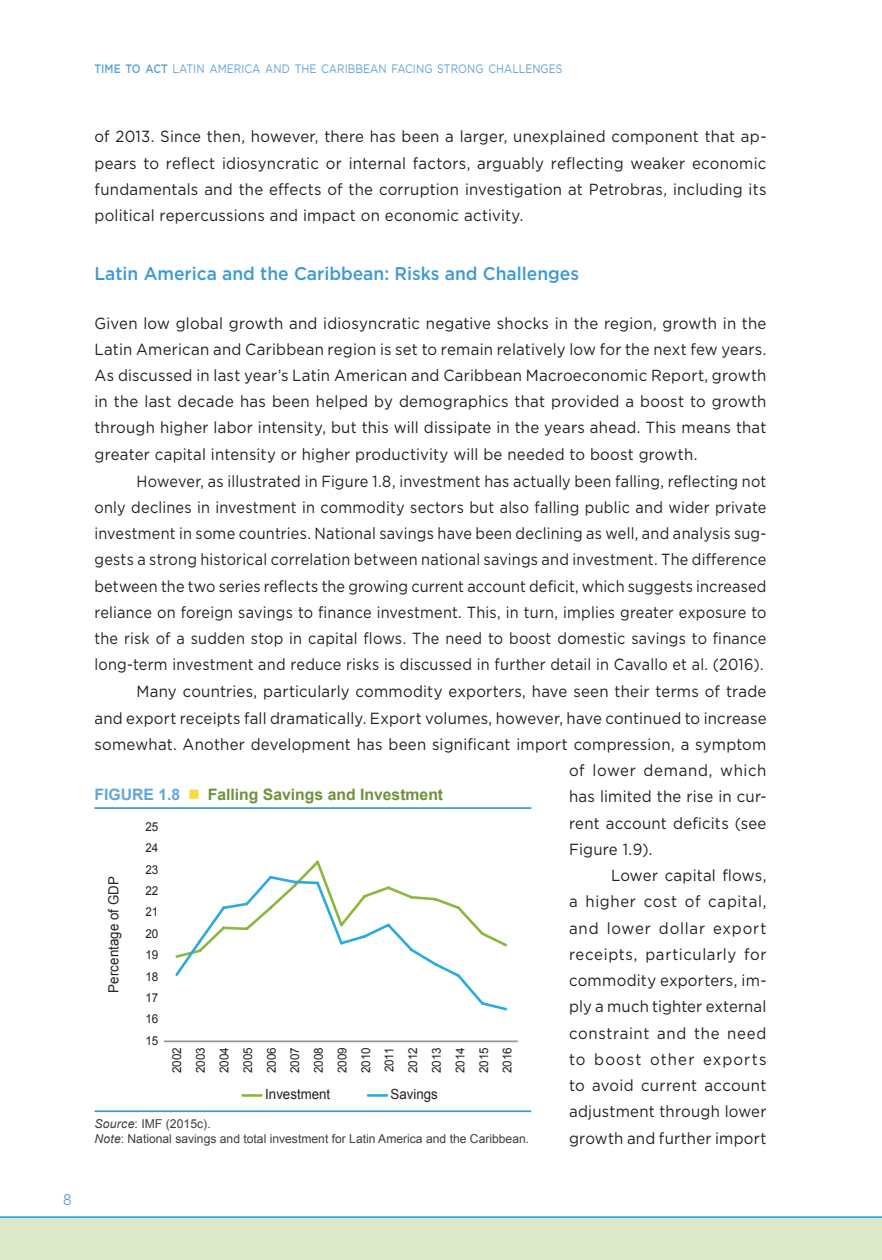
<style>
.page{position:relative;width:882px;height:1260px;background:#fff}
.page>*{position:absolute;margin:0;border:0;box-sizing:border-box;transform-origin:0 0}
.t1{font:500 18.38px "Gotham";color:#3f99d4;scale:.95 1}
.t2{font:16.1px/26.2px "Gotham";letter-spacing:.015em;color:#231f20;text-align:justify;scale:.93 1}
.t3{font:16.1px "Gotham";letter-spacing:.015em;color:#231f20;scale:.9 1}
.t4{font:16.1px "Gotham";letter-spacing:.04em;color:#231f20;scale:.93 1}
.t5{font:16.1px "Gotham";letter-spacing:.045em;color:#231f20;scale:.93 1}
.t6{font:16.1px "Gotham";letter-spacing:.055em;color:#231f20;scale:.93 1}
.t7{font:16.1px "Gotham";letter-spacing:.075em;color:#231f20;scale:.93 1}
.t8{font:700 15.75px "Arial";color:#6f913c}
.t9{font:15.75px "Gotham";color:#5ba1d7;scale:.85 1}
.t10{font:14px "Arial";color:#231f20;scale:.95 1}
.t11{font:12.25px/14.7px "Arial";color:#3e3e3f}
.t12{font:12.25px/23.6px "Arial";color:#231f20;text-align:justify;scale:.95 1}
.t13{font:12.25px "Gotham";letter-spacing:.005em;color:#5ba1d7;scale:.85 1}
.s1{font-weight:500}
.s2{color:#62a5d9}
.s3{color:#f9da40}
.s4{font-style:italic}
</style>
<div class="page">
<hr style="left:0;top:1216px;width:882px;height:2px;background:#29abe2">
<div style="left:0;top:1218px;width:882px;height:42px;background:#dde8c8"></div>
<hr style="left:94px;top:807px;width:437px;height:2px;background:#3f99d4">
<hr style="left:94px;top:1110px;width:437px;height:2px;background:#3f99d4">
<hr style="left:165px;top:1041px;width:352px;height:1px;background:#939598">
<hr style="left:243px;top:1094px;width:18px;height:3px;background:#8cb73e">
<hr style="left:368px;top:1094px;width:19px;height:3px;background:#29abe2">
<svg style="left:175px;top:874px;width:332px;height:137px"></svg>
<p class="t9" style="left:63px;top:1189px;width:11px">8</p>
<p class="t13" style="left:94px;top:61px;width:552px"><span class="s1">TIME TO ACT</span> LATIN AMERICA AND THE CARIBBEAN FACING STRONG CHALLENGES</p>
<p class="t2" style="left:94px;top:123px;width:724px">of 2013. Since then, however, there has been a larger, unexplained component that ap&shy;pears to reflect idiosyncratic or internal factors, arguably reflecting weaker economic fundamentals and the effects of the corruption investigation at Petrobras, including its political repercussions and impact on economic activity.</p>
<p class="t1" style="left:94px;top:261px;width:512px">Latin America and the Caribbean: Risks and Challenges</p>
<p class="t2" style="left:94px;top:309px;width:724px;text-align:left">Given low global growth and idiosyncratic negative shocks in the region, growth in the Latin American and Caribbean region is set to remain relatively low for the next few years.<br>As discussed in last year’s Latin American and Caribbean Macroeconomic Report, growth in the last decade has been helped by demographics that provided a boost to growth through higher labor intensity, but this will dissipate in the years ahead. This means that greater capital intensity or higher productivity will be needed to boost growth.</p>
<p class="t3" style="left:136px;top:471px;width:701px">However, as illustrated in Figure 1. 8, investment has actually been falling, reflecting not</p>
<p class="t3" style="left:94px;top:497px;width:748px">only declines in investment in commodity sectors but also falling public and wider private</p>
<p class="t3" style="left:94px;top:523px;width:748px">investment in some countries. National savings have been declining as well, and analysis sug-</p>
<p class="t3" style="left:94px;top:549px;width:748px">gests a strong historical correlation between national savings and investment. The difference</p>
<p class="t3" style="left:94px;top:576px;width:748px">between the two series reflects the growing current account deficit, which suggests increased</p>
<p class="t3" style="left:94px;top:602px;width:748px">reliance on foreign savings to finance investment. This, in turn, implies greater exposure to</p>
<p class="t3" style="left:94px;top:628px;width:748px">the risk of a sudden stop in capital flows. The need to boost domestic savings to finance</p>
<p class="t3" style="left:94px;top:654px;width:742px">long-term investment and reduce risks is discussed in further detail in Cavallo et al. (2016).</p>
<p class="t2" style="left:136px;top:678px;width:679px">Many countries, particularly commodity exporters, have seen their terms of trade</p>
<p class="t2" style="left:95px;top:704px;width:724px">and export receipts fall dramatically. Export volumes, however, have continued to increase</p>
<p class="t2" style="left:95px;top:731px;width:724px">somewhat. Another development has been significant import compression, a symptom</p>
<p class="t4" style="left:569px;top:760px;width:214px">of lower demand, which</p>
<p class="t2" style="left:569px;top:783px;width:214px">has limited the rise in cur-</p>
<p class="t2" style="left:569px;top:809px;width:214px">rent account deficits (see</p>
<p class="t2" style="left:569px;top:836px;width:89px">Figure 1.9).</p>
<p class="t2" style="left:611px;top:862px;width:169px">Lower capital flows,</p>
<p class="t5" style="left:569px;top:891px;width:214px">a higher cost of capital,</p>
<p class="t6" style="left:569px;top:918px;width:214px">and lower dollar export</p>
<p class="t4" style="left:569px;top:944px;width:214px">receipts, particularly for</p>
<p class="t2" style="left:569px;top:967px;width:214px">commodity exporters, im-</p>
<p class="t2" style="left:569px;top:993px;width:214px">ply a much tighter external</p>
<p class="t5" style="left:569px;top:1023px;width:214px">constraint and the need</p>
<p class="t7" style="left:569px;top:1049px;width:214px">to boost other exports</p>
<p class="t2" style="left:569px;top:1072px;width:214px">to avoid current account</p>
<p class="t2" style="left:569px;top:1098px;width:214px">adjustment through lower</p>
<p class="t2" style="left:569px;top:1124px;width:214px">growth and further import</p>
<p class="t8" style="left:94px;top:784px;width:350px"><span class="s2">FIGURE 1.8</span> <span class="s3">■</span> Falling Savings and Investment</p>
<p class="t12" style="left:145px;top:815px;width:15px">25</p>
<p class="t12" style="left:145px;top:836px;width:15px">24</p>
<p class="t12" style="left:145px;top:858px;width:15px">23</p>
<p class="t10" style="left:104px;top:993px;width:124px;rotate:-90deg">Percentage of GDP</p>
<p class="t12" style="left:145px;top:879px;width:15px">22</p>
<p class="t12" style="left:145px;top:900px;width:15px">21</p>
<p class="t12" style="left:145px;top:922px;width:15px">20</p>
<p class="t12" style="left:145px;top:943px;width:15px">19</p>
<p class="t12" style="left:145px;top:965px;width:15px">18</p>
<p class="t12" style="left:145px;top:986px;width:15px">17</p>
<p class="t12" style="left:145px;top:1007px;width:15px">16</p>
<p class="t12" style="left:145px;top:1029px;width:15px">15</p>
<p class="t12" style="left:165px;top:1073px;width:29px;rotate:-90deg">2002<br>2003<br>2004<br>2005<br>2006<br>2007<br>2008<br>2009<br>2010<br>2011<br>2012<br>2013<br>2014<br>2015<br>2016</p>
<p class="t10" style="left:265px;top:1085px;width:70px">Investment</p>
<p class="t10" style="left:390px;top:1085px;width:51px">Savings</p>
<p class="t11" style="left:94px;top:1117px;width:436px"><span class="s4">Source</span>: IMF (2015c).<br><span class="s4">Note</span>: National savings and total investment for Latin America and the Caribbean.</p>
</div>
